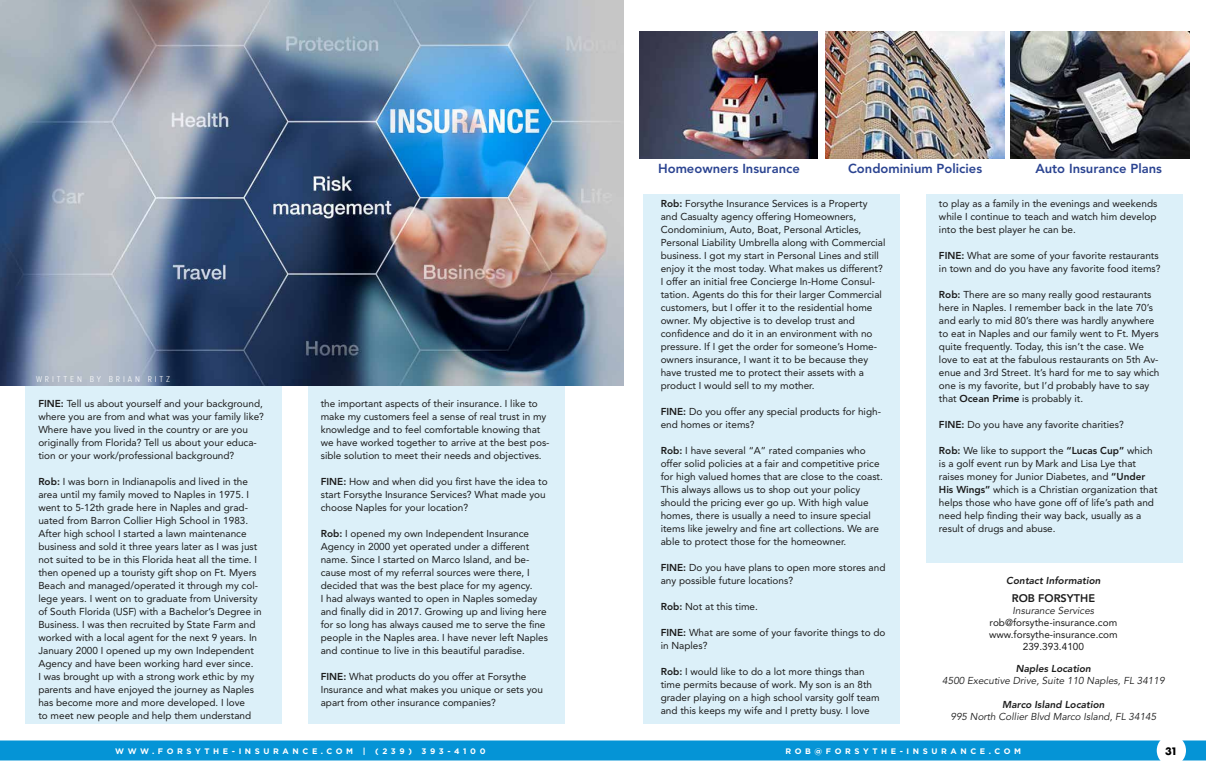
<style>
.page{position:relative;width:1206px;height:783px;background:#fff}
.page>*{position:absolute;margin:0;border:0;box-sizing:border-box;transform-origin:0 0}
.t1{font:800 13px "Avenir";color:#2b4491}
.t2{font:800 11px "Avenir";color:#1c1c1c}
.t3{font:10px/13px "Avenir";color:#1c1c1c}
.t4{font:italic 10px "Avenir";color:#1c1c1c}
.t5{font:italic 800 10px "Avenir";color:#1c1c1c}
.t6{font:700 10px "Futura";color:#000}
.t7{font:300 8.8px "Proxima Nova Cond";letter-spacing:.33em;color:#fff}
.t8{font:700 8px "Gotham";letter-spacing:.45em;color:#fff}
.s1{font-weight:800}
</style>
<div class="page">
<div style="left:25px;top:385px;width:257px;height:339px;background:#dcf0f9"></div>
<div style="left:308px;top:385px;width:257px;height:339px;background:#dcf0f9"></div>
<div style="left:643px;top:194px;width:256px;height:530px;background:#dcf0f9"></div>
<div style="left:926px;top:194px;width:257px;height:368px;background:#dcf0f9"></div>
<img style="left:0;top:0;width:624px;height:385px">
<div style="left:0;top:740px;width:1206px;height:20px;background:#0594d6"></div>
<div style="left:1157px;top:735px;width:29px;height:31px;background:#fff;border-radius:50%"></div>
<img style="left:639px;top:31px;width:179px;height:128px">
<img style="left:825px;top:31px;width:179px;height:128px">
<img style="left:1011px;top:31px;width:179px;height:128px">
<p class="t7" style="left:36px;top:374px;width:136px">WRITTEN BY BRIAN RITZ</p>
<p class="t3" style="left:38px;top:397px;width:227px"><span class="s1">FINE:</span> Tell us about yourself and your background, where you are from and what was your family like?<br>Where have you lived in the country or are you originally from Florida? Tell us about your educa&shy;tion or your work/professional background?</p>
<p class="t3" style="left:38px;top:475px;width:225px"><span class="s1">Rob:</span> I was born in Indianapolis and lived in the area until my family moved to Naples in 1975. I went to 5-12th grade here in Naples and grad&shy;uated from Barron Collier High School in 1983.<br>After high school I started a lawn maintenance business and sold it three years later as I was just not suited to be in this Florida heat all the time. I then opened up a touristy gift shop on Ft. Myers Beach and managed/operated it through my col&shy;lege years. I went on to graduate from University of South Florida (USF) with a Bachelor’s Degree in Business. I was then recruited by State Farm and worked with a local agent for the next 9 years. In January 2000 I opened up my own Independent Agency and have been working hard ever since.<br>I was brought up with a strong work ethic by my parents and have enjoyed the journey as Naples has become more and more developed. I love<br>to meet new people and help them understand</p>
<p class="t3" style="left:321px;top:397px;width:230px">the important aspects of their insurance. I like to make my customers feel a sense of real trust in my knowledge and to feel comfortable knowing that we have worked together to arrive at the best pos&shy;sible solution to meet their needs and objectives.</p>
<p class="t3" style="left:321px;top:475px;width:228px"><span class="s1">FINE:</span> How and when did you first have the idea to start Forsythe Insurance Services? What made you choose Naples for your location?</p>
<p class="t3" style="left:321px;top:527px;width:229px"><span class="s1">Rob:</span> I opened my own Independent Insurance Agency in 2000 yet operated under a different name. Since I started on Marco Island, and be&shy;cause most of my referral sources were there, I decided that was the best place for my agency.<br>I had always wanted to open in Naples someday and finally did in 2017. Growing up and living here for so long has always caused me to serve the fine people in the Naples area. I have never left Naples and continue to live in this beautiful paradise.</p>
<p class="t3" style="left:321px;top:670px;width:224px"><span class="s1">FINE:</span> What products do you offer at Forsythe<br>Insurance and what makes you unique or sets you apart from other insurance companies?</p>
<h1 class="t1" style="left:658px;top:161px;width:143px">Homeowners Insurance</h1>
<h1 class="t1" style="left:848px;top:161px;width:136px">Condominium Policies</h1>
<h1 class="t1" style="left:1035px;top:161px;width:128px">Auto Insurance Plans</h1>
<p class="t3" style="left:661px;top:197px;width:226px"><span class="s1">Rob:</span> Forsythe Insurance Services is a Property and Casualty agency offering Homeowners, Condominium, Auto, Boat, Personal Articles, Personal Liability Umbrella along with Commercial business. I got my start in Personal Lines and still enjoy it the most today. What makes us different?<br>I offer an initial free Concierge In-Home Consul&shy;tation. Agents do this for their larger Commercial customers, but I offer it to the residential home owner. My objective is to develop trust and confidence and do it in an environment with no pressure. If I get the order for someone’s Home&shy;owners insurance, I want it to be because they have trusted me to protect their assets with a product I would sell to my mother.</p>
<p class="t3" style="left:661px;top:405px;width:222px"><span class="s1">FINE:</span> Do you offer any special products for high&shy;end homes or items?</p>
<p class="t3" style="left:661px;top:444px;width:224px"><span class="s1">Rob:</span> I have several “A” rated companies who offer solid policies at a fair and competitive price for high valued homes that are close to the coast.<br>This always allows us to shop out your policy should the pricing ever go up. With high value homes, there is usually a need to insure special items like jewelry and fine art collections. We are able to protect those for the homeowner.</p>
<p class="t3" style="left:661px;top:561px;width:226px"><span class="s1">FINE:</span> Do you have plans to open more stores and any possible future locations?</p>
<p class="t3" style="left:661px;top:600px;width:99px"><span class="s1">Rob:</span> Not at this time.</p>
<p class="t3" style="left:661px;top:626px;width:226px"><span class="s1">FINE:</span> What are some of your favorite things to do in Naples?</p>
<p class="t3" style="left:661px;top:665px;width:220px"><span class="s1">Rob:</span> I would like to do a lot more things than time permits because of work. My son is an 8th grader playing on a high school varsity golf team and this keeps my wife and I pretty busy. I love</p>
<p class="t3" style="left:939px;top:197px;width:220px;text-align:justify">to play as a family in the evenings and weekends while I continue to teach and watch him develop into the best player he can be.</p>
<p class="t3" style="left:939px;top:249px;width:223px"><span class="s1">FINE:</span> What are some of your favorite restaurants in town and do you have any favorite food items?</p>
<p class="t3" style="left:939px;top:288px;width:222px"><span class="s1">Rob:</span> There are so many really good restaurants here in Naples. I remember back in the late 70’s and early to mid 80’s there was hardly anywhere to eat in Naples and our family went to Ft. Myers quite frequently. Today, this isn’t the case. We love to eat at the fabulous restaurants on 5th Av&shy;enue and 3rd Street. It’s hard for me to say which one is my favorite, but I’d probably have to say that <span class="s1">Ocean Prime</span> is probably it.</p>
<p class="t3" style="left:939px;top:418px;width:186px"><span class="s1">FINE:</span> Do you have any favorite charities?</p>
<p class="t3" style="left:939px;top:444px;width:220px"><span class="s1">Rob:</span> We like to support the <span class="s1">“Lucas Cup”</span> which is a golf event run by Mark and Lisa Lye that raises money for Junior Diabetes, and <span class="s1">“Under His Wings”</span> which is a Christian organization that helps those who have gone off of life’s path and need help finding their way back, usually as a result of drugs and abuse.</p>
<p class="t5" style="left:1006px;top:574px;width:96px">Contact Information</p>
<p class="t2" style="left:1012px;top:591px;width:85px">ROB FORSYTHE</p>
<p class="t4" style="left:1013px;top:605px;width:83px">Insurance Services</p>
<p class="t3" style="left:989px;top:616px;width:130px;line-height:12px;text-align:center">rob@forsythe-insurance.com www.forsythe-insurance.com<br>239.393.4100</p>
<p class="t5" style="left:1016px;top:662px;width:77px">Naples Location</p>
<p class="t4" style="left:942px;top:675px;width:224px">4500 Executive Drive, Suite 110 Naples, FL 34119</p>
<p class="t5" style="left:1002px;top:698px;width:104px">Marco Island Location</p>
<p class="t4" style="left:950px;top:711px;width:208px">995 North Collier Blvd Marco Island, FL 34145</p>
<p class="t8" style="left:115px;top:746px;width:372px">WWW.FORSYTHE-INSURANCE.COM | (239) 393-4100</p>
<p class="t8" style="left:785px;top:746px;width:237px">ROB@FORSYTHE-INSURANCE.COM</p>
<p class="t6" style="left:1165px;top:744px;width:14px">31</p>
</div>
